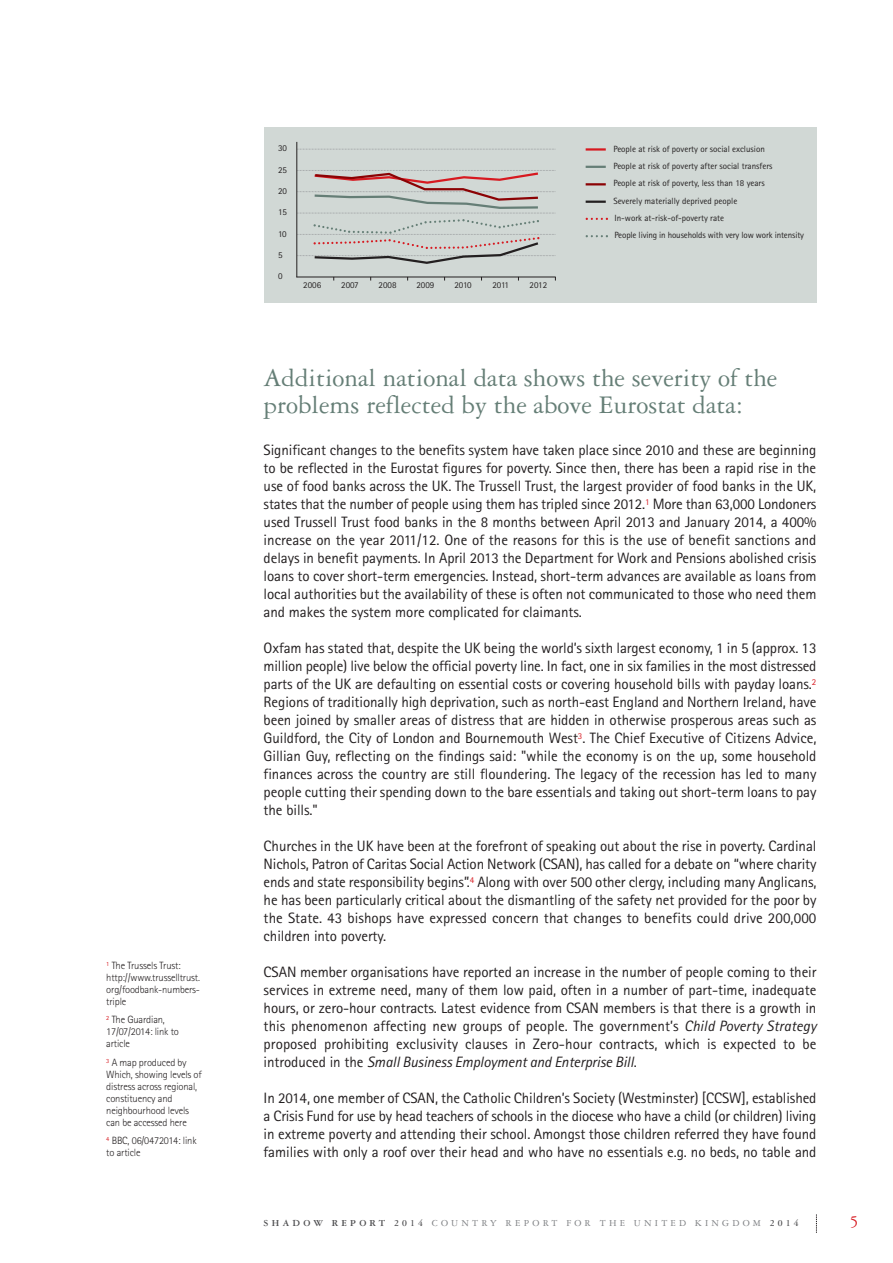
<style>
.page{position:relative;width:893px;height:1263px;background:#fff}
.page>*{position:absolute;margin:0;border:0;box-sizing:border-box;transform-origin:0 0}
.t1{font:27px/27px "Garamond 3 LT Std";color:#657e76}
.t2{font:18px "Garamond 3 LT Std";color:#d71920}
.t3{font:15px/18px "Rotis Sans Serif";letter-spacing:-.005em;color:#231f20;text-align:justify}
.t4{font:300 10.5px/12px "Rotis Sans Serif";letter-spacing:-.015em;color:#231f20}
.t5{font:9.75px "Garamond 3 LT Std";letter-spacing:.325em;color:#808285}
.t6{font:9px/17.4px "Rotis Sans Serif";color:#231f20}
.s1{font-style:italic}
.s2{font-weight:700;color:#4c4c4e}
</style>
<div class="page">
<svg style="left:816px;top:1214px;width:1px;height:19px"></svg>
<div style="left:264px;top:128px;width:552px;height:175px;background:#d1d8d5"></div>
<svg style="left:297px;top:149px;width:259px;height:1px"></svg>
<hr style="left:296px;top:142px;width:1px;height:135px;background:#231f20">
<hr style="left:296px;top:277px;width:260px;height:1px;background:#231f20">
<hr style="left:586px;top:148px;width:20px;height:3px;background:#d71920">
<hr style="left:586px;top:166px;width:20px;height:2px;background:#657e76">
<hr style="left:586px;top:183px;width:20px;height:2px;background:#8b0204">
<hr style="left:586px;top:201px;width:20px;height:2px;background:#231f20">
<svg style="left:586px;top:218px;width:22px;height:2px"></svg>
<svg style="left:586px;top:235px;width:22px;height:2px"></svg>
<svg style="left:297px;top:170px;width:259px;height:95px"></svg>
<p class="t4" style="left:106px;top:960px;width:95px"><sup>1</sup> The Trussels Trust: http://www.trusselltrust. org/foodbank-numbers&shy;triple</p>
<p class="t4" style="left:106px;top:1014px;width:74px"><sup>2</sup> The Guardian,<br>17/07/2014: link to article</p>
<p class="t4" style="left:106px;top:1057px;width:97px"><sup>3</sup> A map produced by<br>Which, showing levels of distress across regional, constituency and neighbourhood levels can be accessed here</p>
<p class="t4" style="left:106px;top:1135px;width:92px"><sup>4</sup> BBC, 06/0472014: link to article</p>
<p class="t6" style="left:278px;top:141px;width:10px">30</p>
<p class="t6" style="left:278px;top:162px;width:10px">25</p>
<p class="t6" style="left:278px;top:183px;width:10px">20</p>
<p class="t6" style="left:278px;top:205px;width:10px">15</p>
<p class="t6" style="left:278px;top:226px;width:10px">10</p>
<p class="t6" style="left:278px;top:247px;width:6px">5</p>
<p class="t6" style="left:278px;top:268px;width:6px">0</p>
<p class="t6" style="left:303px;top:277px;width:19px">2006</p>
<p class="t6" style="left:341px;top:277px;width:19px">2007</p>
<p class="t6" style="left:379px;top:277px;width:19px">2008</p>
<p class="t6" style="left:416px;top:277px;width:19px">2009</p>
<p class="t6" style="left:454px;top:277px;width:19px">2010</p>
<p class="t6" style="left:492px;top:277px;width:18px">2011</p>
<p class="t6" style="left:530px;top:277px;width:19px">2012</p>
<p class="t6" style="left:613px;top:141px;width:192px">People at risk of poverty or social exclusion<br>People at risk of poverty after social transfers<br>People at risk of poverty, less than 18 years<br>Severely materially deprived people<br>In-work at-risk-of-poverty rate<br>People living in households with very low work intensity</p>
<h1 class="t1" style="left:264px;top:366px;width:515px">Additional national data shows the severity of the problems reflected by the above Eurostat data:</h1>
<p class="t3" style="left:264px;top:442px;width:554px">Significant changes to the benefits system have taken place since 2010 and these are beginning to be reflected in the Eurostat figures for poverty. Since then, there has been a rapid rise in the use of food banks across the UK. The Trussell Trust, the largest provider of food banks in the UK, states that the number of people using them has tripled since 2012.<sup>1</sup> More than 63,000 Londoners used Trussell Trust food banks in the 8 months between April 2013 and January 2014, a 400% increase on the year 2011/12. One of the reasons for this is the use of benefit sanctions and delays in benefit payments. In April 2013 the Department for Work and Pensions abolished crisis loans to cover short-term emergencies. Instead, short-term advances are available as loans from local authorities but the availability of these is often not communicated to those who need them and makes the system more complicated for claimants.</p>
<p class="t3" style="left:264px;top:640px;width:554px">Oxfam has stated that, despite the UK being the world’s sixth largest economy, 1 in 5 (approx. 13 million people) live below the official poverty line. In fact, one in six families in the most distressed parts of the UK are defaulting on essential costs or covering household bills with payday loans.<sup>2<br></sup>Regions of traditionally high deprivation, such as north-east England and Northern Ireland, have been joined by smaller areas of distress that are hidden in otherwise prosperous areas such as Guildford, the City of London and Bournemouth West<sup>3</sup>. The Chief Executive of Citizens Advice, Gillian Guy, reflecting on the findings said: "while the economy is on the up, some household finances across the country are still floundering. The legacy of the recession has led to many people cutting their spending down to the bare essentials and taking out short-term loans to pay the bills."</p>
<p class="t3" style="left:264px;top:838px;width:554px">Churches in the UK have been at the forefront of speaking out about the rise in poverty. Cardinal Nichols, Patron of Caritas Social Action Network (CSAN), has called for a debate on “where charity ends and state responsibility begins”.<sup>4</sup> Along with over 500 other clergy, including many Anglicans, he has been particularly critical about the dismantling of the safety net provided for the poor by the State. 43 bishops have expressed concern that changes to benefits could drive 200,000 children into poverty.</p>
<p class="t3" style="left:264px;top:964px;width:554px">CSAN member organisations have reported an increase in the number of people coming to their services in extreme need, many of them low paid, often in a number of part-time, inadequate hours, or zero-hour contracts. Latest evidence from CSAN members is that there is a growth in this phenomenon affecting new groups of people. The government’s <span class="s1">Child Poverty Strategy </span>proposed prohibiting exclusivity clauses in Zero-hour contracts, which is expected to be introduced in the <span class="s1">Small Business Employment and Enterprise Bill</span>.</p>
<p class="t3" style="left:264px;top:1090px;width:554px">In 2014, one member of CSAN, the Catholic Children’s Society (Westminster) [CCSW], established a Crisis Fund for use by head teachers of schools in the diocese who have a child (or children) living in extreme poverty and attending their school. Amongst those children referred they have found families with only a roof over their head and who have no essentials e.g. no beds, no table and</p>
<p class="t5" style="left:264px;top:1220px;width:537px"><span class="s2">SHADOW REPORT 2014</span> COUNTRY REPORT FOR THE UNITED KINGDOM <span class="s2">2014</span></p>
<p class="t2" style="left:850px;top:1216px;width:10px">5</p>
</div>
